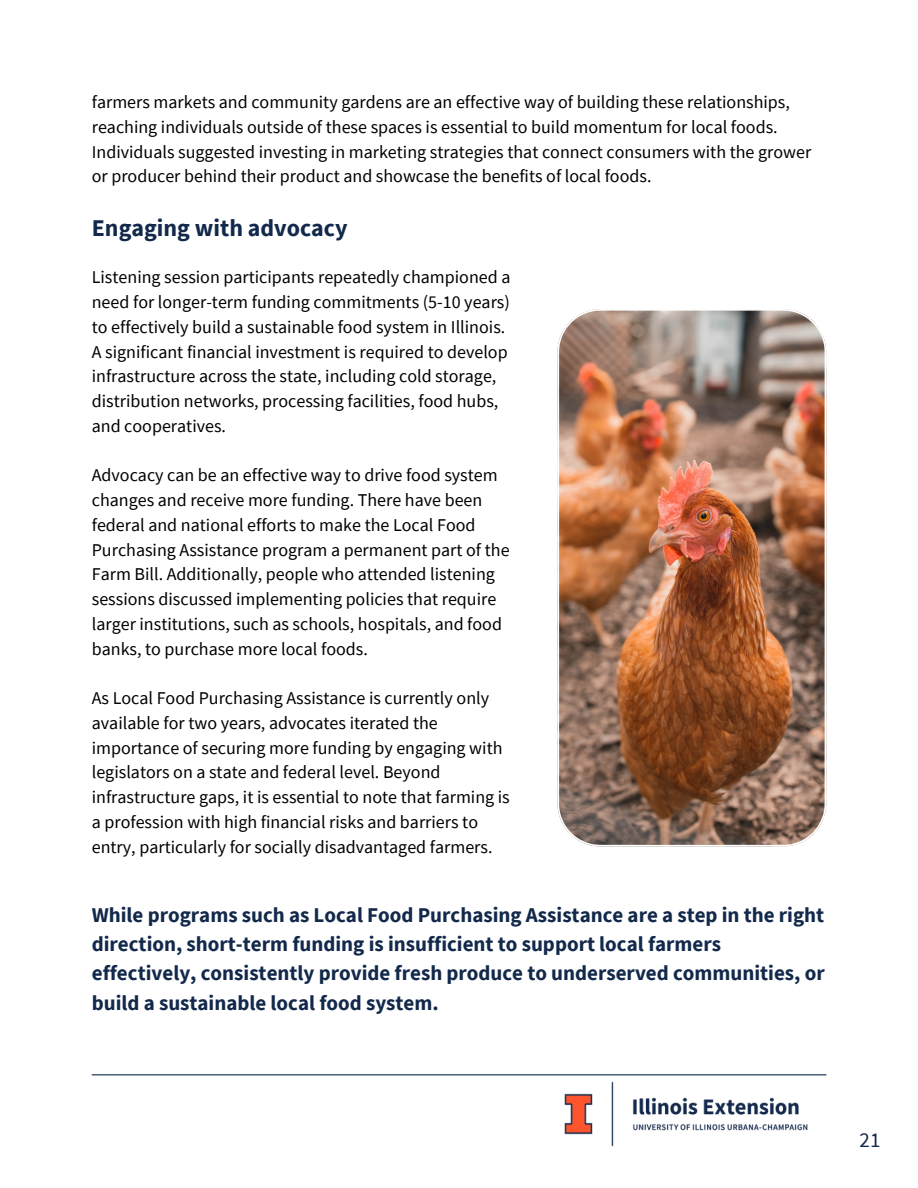
<style>
.page{position:relative;width:918px;height:1188px;background:#fff}
.page>*{position:absolute;margin:0;border:0;box-sizing:border-box;transform-origin:0 0}
.t1{font:700 24px "Source Sans Pro";color:#13294b}
.t2{font:700 21px/29.2px "Source Sans Pro";color:#13294b}
.t3{font:21px "Source Sans Pro";color:#13294b}
.t4{font:18px/24.8px "Source Sans Pro";color:#000}
</style>
<div class="page">
<hr style="left:92px;top:1074px;width:734px;height:1px;background:#13294b">
<img style="left:557px;top:309px;width:269px;height:537px">
<img style="left:546px;top:1074px;width:280px;height:73px">
<p class="t4" style="left:92px;top:89px;width:721px">farmers markets and community gardens are an effective way of building these relationships, reaching individuals outside of these spaces is essential to build momentum for local foods.<br>Individuals suggested investing in marketing strategies that connect consumers with the grower or producer behind their product and showcase the benefits of local foods.</p>
<h4 class="t1" style="left:92px;top:212px;width:257px">Engaging with advocacy</h4>
<p class="t4" style="left:92px;top:265px;width:420px">Listening session participants repeatedly championed a need for longer-term funding commitments (5-10 years) to effectively build a sustainable food system in Illinois.<br>A significant financial investment is required to develop infrastructure across the state, including cold storage, distribution networks, processing facilities, food hubs, and cooperatives.</p>
<p class="t4" style="left:92px;top:463px;width:419px">Advocacy can be an effective way to drive food system changes and receive more funding. There have been federal and national efforts to make the Local Food Purchasing Assistance program a permanent part of the Farm Bill. Additionally, people who attended listening sessions discussed implementing policies that require larger institutions, such as schools, hospitals, and food banks, to purchase more local foods.</p>
<p class="t4" style="left:92px;top:685px;width:420px">As Local Food Purchasing Assistance is currently only available for two years, advocates iterated the importance of securing more funding by engaging with legislators on a state and federal level. Beyond infrastructure gaps, it is essential to note that farming is a profession with high financial risks and barriers to entry, particularly for socially disadvantaged farmers.</p>
<p class="t2" style="left:92px;top:900px;width:734px">While programs such as Local Food Purchasing Assistance are a step in the right direction, short-term funding is insufficient to support local farmers effectively, consistently provide fresh produce to underserved communities, or build a sustainable local food system.</p>
<p class="t3" style="left:860px;top:1126px;width:22px">21</p>
</div>
